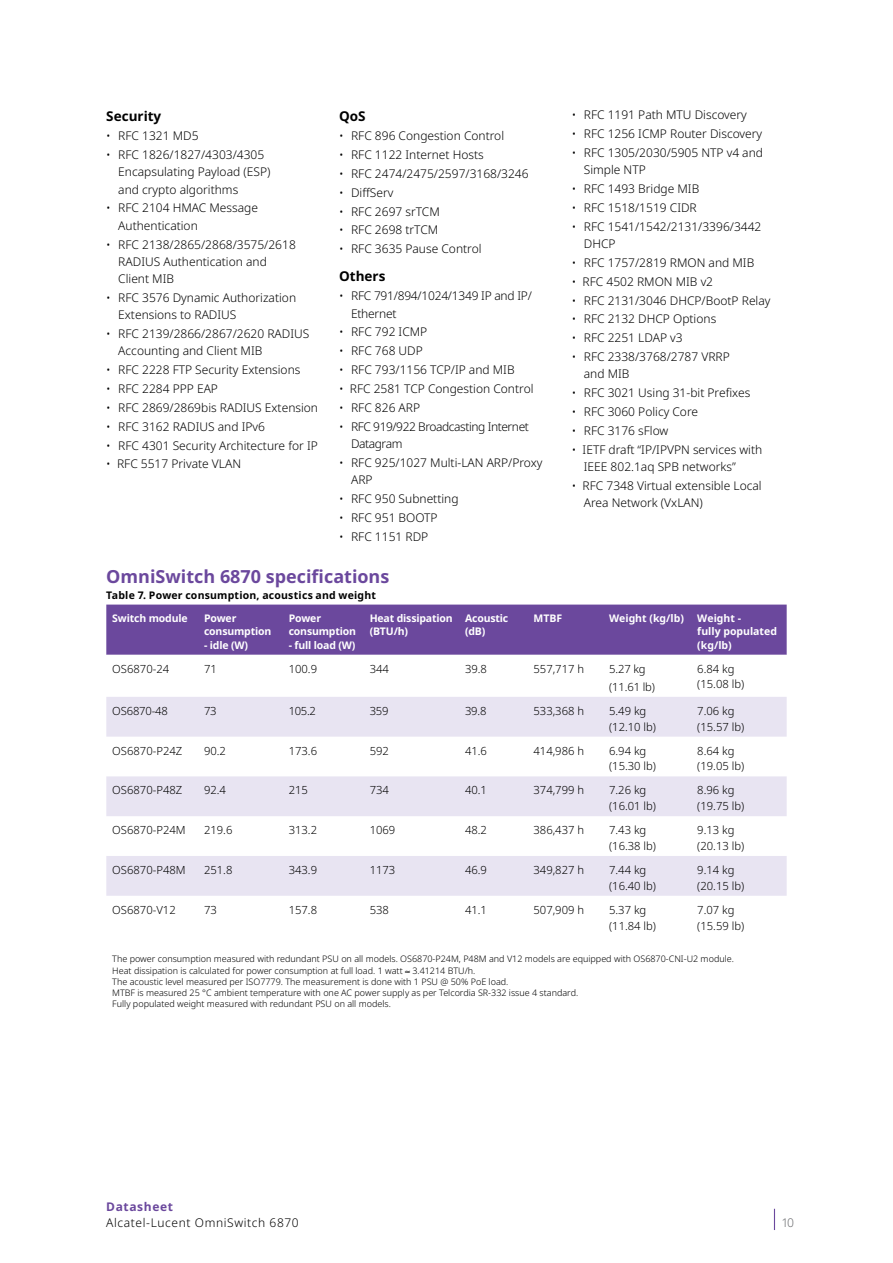
<style>
.page{position:relative;width:893px;height:1263px;background:#fff}
.page>*{position:absolute;margin:0;border:0;box-sizing:border-box;transform-origin:0 0}
.t1{font:700 18px "Noto Sans";color:#6b489d}
.t2{font:700 13.5px "Noto Sans";color:#000}
.t3{font:300 12px/17.2px "Noto Sans";color:#000}
.t4{font:300 12px/17.2px "Noto Sans";letter-spacing:-.035em;color:#000}
.t5{font:300 12px/17.2px "Noto Sans";letter-spacing:-.02em;color:#000}
.t6{font:300 12px "Noto Sans";letter-spacing:.05em;color:#000}
.t7{font:700 12px "Noto Sans";letter-spacing:.05em;color:#6b489d}
.t8{font:300 12px "Noto Sans";color:#6d6e71}
.t9{font:300 11.25px/15.8px "Noto Sans";color:#000}
.t10{font:700 10.5px/13.5px "Noto Sans";letter-spacing:-.015em;color:#fff}
.t11{font:700 10.5px "Noto Sans";letter-spacing:.02em;color:#000}
.t12{font:300 9px/11.2px "Noto Sans";color:#000}
</style>
<div class="page">
<svg style="left:774px;top:1209px;width:1px;height:21px"></svg>
<div style="left:106px;top:605px;width:681px;height:50px;background:#6b489d"></div>
<svg style="left:106px;top:697px;width:681px;height:199px;fill:#e8e4f2"></svg>
<p class="t2" style="left:106px;top:106px;width:57px">Security</p>
<p class="t3" style="left:106px;top:127px;width:94px">• RFC 1321 MD5</p>
<p class="t3" style="left:118px;top:146px;width:154px;text-indent:-12px">• RFC 1826/1827/4303/4305<br>Encapsulating Payload (ESP) and crypto algorithms</p>
<p class="t3" style="left:118px;top:200px;width:141px;text-indent:-12px">• RFC 2104 HMAC Message<br>Authentication</p>
<p class="t3" style="left:118px;top:236px;width:179px;text-indent:-12px">• RFC 2138/2865/2868/3575/2618<br>RADIUS Authentication and<br>Client MIB</p>
<p class="t3" style="left:118px;top:289px;width:179px;text-indent:-12px">• RFC 3576 Dynamic Authorization<br>Extensions to RADIUS</p>
<p class="t3" style="left:118px;top:325px;width:193px;text-indent:-12px">• RFC 2139/2866/2867/2620 RADIUS<br>Accounting and Client MIB</p>
<p class="t3" style="left:106px;top:361px;width:196px">• RFC 2228 FTP Security Extensions</p>
<p class="t3" style="left:106px;top:380px;width:113px">• RFC 2284 PPP EAP</p>
<p class="t3" style="left:106px;top:399px;width:213px">• RFC 2869/2869bis RADIUS Extension</p>
<p class="t3" style="left:106px;top:418px;width:160px">• RFC 3162 RADIUS and IPv6</p>
<p class="t3" style="left:106px;top:437px;width:213px">• RFC 4301 Security Architecture for IP</p>
<p class="t3" style="left:106px;top:456px;width:136px">• RFC 5517 Private VLAN</p>
<p class="t2" style="left:339px;top:106px;width:28px">QoS</p>
<p class="t3" style="left:339px;top:127px;width:167px">• RFC 896 Congestion Control</p>
<p class="t3" style="left:339px;top:146px;width:146px">• RFC 1122 Internet Hosts</p>
<p class="t3" style="left:339px;top:165px;width:191px">• RFC 2474/2475/2597/3168/3246</p>
<p class="t3" style="left:339px;top:184px;width:56px">• DiffServ</p>
<p class="t3" style="left:339px;top:203px;width:102px">• RFC 2697 srTCM</p>
<p class="t3" style="left:339px;top:222px;width:101px">• RFC 2698 trTCM</p>
<p class="t3" style="left:339px;top:241px;width:144px">• RFC 3635 Pause Control</p>
<p class="t2" style="left:339px;top:266px;width:48px">Others</p>
<p class="t5" style="left:351px;top:288px;width:182px;text-indent:-12px">• RFC 791/894/1024/1349 IP and IP/<br>Ethernet</p>
<p class="t3" style="left:339px;top:324px;width:90px">• RFC 792 ICMP</p>
<p class="t3" style="left:339px;top:343px;width:85px">• RFC 768 UDP</p>
<p class="t3" style="left:339px;top:361px;width:177px">• RFC 793/1156 TCP/IP and MIB</p>
<p class="t3" style="left:339px;top:380px;width:196px">• RFC 2581 TCP Congestion Control</p>
<p class="t3" style="left:339px;top:399px;width:83px">• RFC 826 ARP</p>
<p class="t4" style="left:351px;top:418px;width:179px;text-indent:-12px">• RFC 919/922 Broadcasting Internet<br>Datagram</p>
<p class="t3" style="left:351px;top:454px;width:193px;text-indent:-12px">• RFC 925/1027 Multi-LAN ARP/Proxy<br>ARP</p>
<p class="t3" style="left:339px;top:490px;width:121px">• RFC 950 Subnetting</p>
<p class="t3" style="left:339px;top:509px;width:100px">• RFC 951 BOOTP</p>
<p class="t3" style="left:339px;top:528px;width:91px">• RFC 1151 RDP</p>
<p class="t3" style="left:572px;top:106px;width:176px">• RFC 1191 Path MTU Discovery</p>
<p class="t3" style="left:572px;top:125px;width:192px">• RFC 1256 ICMP Router Discovery</p>
<p class="t3" style="left:584px;top:144px;width:181px;text-indent:-12px">• RFC 1305/2030/5905 NTP v4 and<br>Simple NTP</p>
<p class="t3" style="left:572px;top:180px;width:129px">• RFC 1493 Bridge MIB</p>
<p class="t3" style="left:572px;top:199px;width:126px">• RFC 1518/1519 CIDR</p>
<p class="t3" style="left:584px;top:218px;width:179px;text-indent:-12px">• RFC 1541/1542/2131/3396/3442<br>DHCP</p>
<p class="t3" style="left:572px;top:254px;width:184px">• RFC 1757/2819 RMON and MIB</p>
<p class="t3" style="left:572px;top:273px;width:143px">• RFC 4502 RMON MIB v2</p>
<p class="t3" style="left:572px;top:292px;width:200px">• RFC 2131/3046 DHCP/BootP Relay</p>
<p class="t3" style="left:572px;top:311px;width:146px">• RFC 2132 DHCP Options</p>
<p class="t3" style="left:572px;top:330px;width:112px">• RFC 2251 LDAP v3</p>
<p class="t3" style="left:584px;top:348px;width:147px;text-indent:-12px">• RFC 2338/3768/2787 VRRP and MIB</p>
<p class="t3" style="left:572px;top:385px;width:180px">• RFC 3021 Using 31-bit Prefixes</p>
<p class="t3" style="left:572px;top:403px;width:128px">• RFC 3060 Policy Core</p>
<p class="t3" style="left:572px;top:422px;width:98px">• RFC 3176 sFlow</p>
<p class="t3" style="left:584px;top:441px;width:180px;text-indent:-12px">• IETF draft “IP/IPVPN services with<br>IEEE 802.1aq SPB networks”</p>
<p class="t3" style="left:584px;top:477px;width:179px;text-indent:-12px">• RFC 7348 Virtual extensible Local<br>Area Network (VxLAN)</p>
<h1 class="t1" style="left:106px;top:564px;width:285px">OmniSwitch 6870 specifications</h1>
<p class="t11" style="left:106px;top:587px;width:271px">Table 7. Power consumption, acoustics and weight</p>
<p class="t10" style="left:112px;top:611px;width:77px">Switch module</p>
<p class="t10" style="left:204px;top:611px;width:69px">Power consumption</p>
<p class="t10" style="left:204px;top:638px;width:45px">- idle (W)</p>
<p class="t10" style="left:370px;top:611px;width:85px">Heat dissipation (BTU/h)</p>
<p class="t10" style="left:465px;top:611px;width:45px">Acoustic (dB)</p>
<p class="t10" style="left:533px;top:611px;width:30px">MTBF</p>
<p class="t10" style="left:609px;top:611px;width:76px">Weight (kg/lb)</p>
<p class="t10" style="left:697px;top:611px;width:81px">Weight -<br>fully populated (kg/lb)</p>
<p class="t10" style="left:289px;top:611px;width:69px">Power consumption</p>
<p class="t10" style="left:289px;top:638px;width:68px">- full load (W)</p>
<p class="t9" style="left:112px;top:661px;width:58px">OS6870-24</p>
<p class="t9" style="left:204px;top:661px;width:14px">71</p>
<p class="t9" style="left:289px;top:661px;width:30px">100.9</p>
<p class="t9" style="left:370px;top:661px;width:21px">344</p>
<p class="t9" style="left:465px;top:661px;width:24px">39.8</p>
<p class="t9" style="left:533px;top:661px;width:52px">557,717 h</p>
<p class="t9" style="left:609px;top:660px;width:47px;line-height:18px">5.27 kg (11.61 lb)</p>
<p class="t9" style="left:697px;top:661px;width:48px;line-height:15px">6.84 kg (15.08 lb)</p>
<p class="t9" style="left:112px;top:703px;width:57px">OS6870-48</p>
<p class="t9" style="left:204px;top:703px;width:14px">73</p>
<p class="t9" style="left:289px;top:703px;width:29px">105.2</p>
<p class="t9" style="left:370px;top:703px;width:20px">359</p>
<p class="t9" style="left:465px;top:703px;width:23px">39.8</p>
<p class="t9" style="left:533px;top:703px;width:52px">533,368 h</p>
<p class="t9" style="left:609px;top:703px;width:48px">5.49 kg (12.10 lb)</p>
<p class="t9" style="left:697px;top:703px;width:48px">7.06 kg (15.57 lb)</p>
<p class="t9" style="left:112px;top:743px;width:72px">OS6870-P24Z</p>
<p class="t9" style="left:204px;top:743px;width:24px">90.2</p>
<p class="t9" style="left:289px;top:743px;width:30px">173.6</p>
<p class="t9" style="left:370px;top:743px;width:21px">592</p>
<p class="t9" style="left:465px;top:743px;width:24px">41.6</p>
<p class="t9" style="left:533px;top:743px;width:52px">414,986 h</p>
<p class="t9" style="left:609px;top:743px;width:48px">6.94 kg (15.30 lb)</p>
<p class="t9" style="left:697px;top:743px;width:48px">8.64 kg (19.05 lb)</p>
<p class="t9" style="left:112px;top:783px;width:72px">OS6870-P48Z</p>
<p class="t9" style="left:204px;top:783px;width:24px">92.4</p>
<p class="t9" style="left:289px;top:783px;width:21px">215</p>
<p class="t9" style="left:370px;top:783px;width:21px">734</p>
<p class="t9" style="left:465px;top:783px;width:24px">40.1</p>
<p class="t9" style="left:533px;top:783px;width:52px">374,799 h</p>
<p class="t9" style="left:609px;top:783px;width:48px">7.26 kg (16.01 lb)</p>
<p class="t9" style="left:697px;top:783px;width:48px">8.96 kg (19.75 lb)</p>
<p class="t9" style="left:112px;top:822px;width:75px">OS6870-P24M</p>
<p class="t9" style="left:204px;top:822px;width:30px">219.6</p>
<p class="t9" style="left:289px;top:822px;width:30px">313.2</p>
<p class="t9" style="left:370px;top:822px;width:27px">1069</p>
<p class="t9" style="left:465px;top:822px;width:24px">48.2</p>
<p class="t9" style="left:533px;top:822px;width:52px">386,437 h</p>
<p class="t9" style="left:609px;top:822px;width:48px">7.43 kg (16.38 lb)</p>
<p class="t9" style="left:697px;top:822px;width:48px">9.13 kg (20.13 lb)</p>
<p class="t9" style="left:112px;top:862px;width:75px">OS6870-P48M</p>
<p class="t9" style="left:204px;top:862px;width:30px">251.8</p>
<p class="t9" style="left:289px;top:862px;width:30px">343.9</p>
<p class="t9" style="left:370px;top:862px;width:27px">1173</p>
<p class="t9" style="left:465px;top:862px;width:24px">46.9</p>
<p class="t9" style="left:533px;top:862px;width:52px">349,827 h</p>
<p class="t9" style="left:609px;top:862px;width:48px">7.44 kg (16.40 lb)</p>
<p class="t9" style="left:697px;top:862px;width:48px">9.14 kg (20.15 lb)</p>
<p class="t9" style="left:112px;top:902px;width:65px">OS6870-V12</p>
<p class="t9" style="left:204px;top:902px;width:14px">73</p>
<p class="t9" style="left:289px;top:902px;width:30px">157.8</p>
<p class="t9" style="left:370px;top:902px;width:21px">538</p>
<p class="t9" style="left:465px;top:902px;width:24px">41.1</p>
<p class="t9" style="left:533px;top:902px;width:52px">507,909 h</p>
<p class="t9" style="left:609px;top:902px;width:48px">5.37 kg (11.84 lb)</p>
<p class="t9" style="left:697px;top:902px;width:48px">7.07 kg (15.59 lb)</p>
<p class="t12" style="left:112px;top:954px;width:623px">The power consumption measured with redundant PSU on all models. OS6870-P24M, P48M and V12 models are equipped with OS6870-CNI-U2 module.<br>Heat dissipation is calculated for power consumption at full load. 1 watt ≈ 3.41214 BTU/h.<br>The acoustic level measured per ISO7779. The measurement is done with 1 PSU @ 50% PoE load.<br>MTBF is measured 25 °C ambient temperature with one AC power supply as per Telcordia SR-332 issue 4 standard.<br>Fully populated weight measured with redundant PSU on all models.</p>
<p class="t7" style="left:106px;top:1198px;width:68px">Datasheet</p>
<p class="t6" style="left:106px;top:1214px;width:194px">Alcatel-Lucent OmniSwitch 6870</p>
<p class="t8" style="left:782px;top:1214px;width:13px">10</p>
</div>
